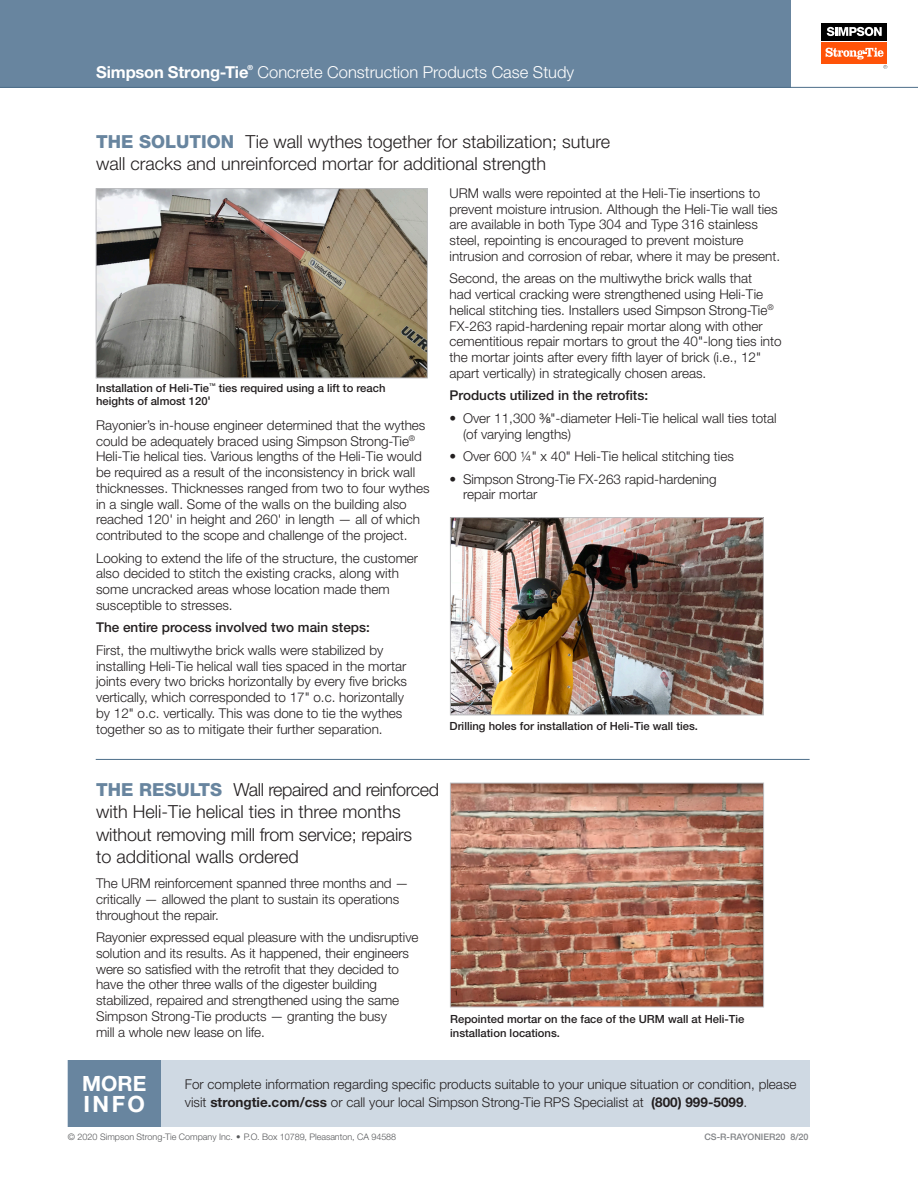
<style>
.page{position:relative;width:918px;height:1188px;background:#fff}
.page>*{position:absolute;margin:0;border:0;box-sizing:border-box;transform-origin:0 0}
.t1{font:700 22.5px "Helvetica Neue LT Std";color:#fff}
.t2{font:700 21px "Helvetica Neue LT Std";color:#fff}
.t3{font:300 18px/22.5px "Helvetica Neue LT Std";color:#231f20}
.t4{font:300 16.5px "Helvetica Neue LT Std";color:#fff}
.t5{font:700 16.5px "Helvetica Neue LT Std";letter-spacing:-.01em;color:#fff}
.paragraph_body_9_11{font:300 13.5px/15.8px "Helvetica Neue LT Std";color:#231f20}
.paragraph_body_9_11-2{font:500 13.5px "Helvetica Neue LT Std";color:#231f20}
.t6{font:500 11.25px/13.5px "Helvetica Neue LT Std";color:#231f20}
.copyright{font:300 9px "Helvetica Neue LT Std";color:#57585a}
.t7{font:500 9px "Helvetica Neue LT Std";color:#808285}
.t8{font:700 7.05px "Helvetica Neue LT Std";color:#fff}
.s1{font-weight:800;color:#68859f}
.s2{font-size:12px}
.s3{font-family:"Helvetica LT Std Fractions";font-weight:400}
.s4{font-weight:700}
</style>
<div class="page">
<div style="left:822px;top:42px;width:65px;height:22px;background:#ff5308"></div>
<div style="left:822px;top:23px;width:65px;height:17px;background:#000"></div>
<svg style="left:827px;top:27px;width:55px;height:9px"></svg>
<svg style="left:826px;top:48px;width:58px;height:11px"></svg>
<svg style="left:883px;top:65px;width:4px;height:4px"></svg>
<div style="left:0;top:0;width:791px;height:88px;background:#68859f"></div>
<hr style="left:0;top:87px;width:918px;height:1px;background:#4d6e89">
<img style="left:98px;top:190px;width:328px;height:186px">
<div style="left:96px;top:188px;width:332px;height:190px;border:1px solid #bcbdc0"></div>
<div style="left:68px;top:1060px;width:742px;height:66px;background:#cfd9e3"></div>
<div style="left:68px;top:1060px;width:93px;height:66px;background:#68859f"></div>
<hr style="left:96px;top:759px;width:714px;height:1px;background:#4d6e89">
<img style="left:452px;top:519px;width:310px;height:194px">
<div style="left:450px;top:517px;width:314px;height:198px;border:1px solid #bcbdc0"></div>
<img style="left:452px;top:785px;width:310px;height:220px">
<div style="left:450px;top:783px;width:314px;height:224px;border:1px solid #bcbdc0"></div>
<p class="t5" style="left:96px;top:61px;width:154px">Simpson Strong-Tie</p>
<p class="t8" style="left:247px;top:63px;width:7px">®</p>
<p class="t4" style="left:258px;top:62px;width:318px">Concrete Construction Products Case Study</p>
<p class="t3" style="left:96px;top:130px;width:516px"><span class="s1">THE SOLUTION</span> Tie wall wythes together for stabilization; suture wall cracks and unreinforced mortar for additional strength</p>
<p class="t6" style="left:96px;top:381px;width:291px">Installation of Heli-Tie<sup>™</sup> ties required using a lift to reach heights of almost 120<span class="s2">'</span></p>
<p class="paragraph_body_9_11" style="left:96px;top:417px;width:335px">Rayonier’s in-house engineer determined that the wythes could be adequately braced using Simpson Strong-Tie<sup>® </sup>Heli-Tie helical ties. Various lengths of the Heli-Tie would be required as a result of the inconsistency in brick wall thicknesses. Thicknesses ranged from two to four wythes in a single wall. Some of the walls on the building also reached 120' in height and 260' in length — all of which contributed to the scope and challenge of the project.</p>
<p class="paragraph_body_9_11" style="left:96px;top:550px;width:324px">Looking to extend the life of the structure, the customer also decided to stitch the existing cracks, along with some uncracked areas whose location made them susceptible to stresses.</p>
<p class="paragraph_body_9_11-2" style="left:96px;top:619px;width:275px">The entire process involved two main steps:</p>
<p class="paragraph_body_9_11" style="left:96px;top:642px;width:312px">First, the multiwythe brick walls were stabilized by installing Heli-Tie helical wall ties spaced in the mortar joints every two bricks horizontally by every five bricks vertically, which corresponded to 17" o.c. horizontally by 12" o.c. vertically. This was done to tie the wythes together so as to mitigate their further separation.</p>
<p class="paragraph_body_9_11" style="left:450px;top:185px;width:332px">URM walls were repointed at the Heli-Tie insertions to prevent moisture intrusion. Although the Heli-Tie wall ties are available in both Type 304 and Type 316 stainless steel, repointing is encouraged to prevent moisture intrusion and corrosion of rebar, where it may be present.</p>
<p class="paragraph_body_9_11" style="left:450px;top:270px;width:334px">Second, the areas on the multiwythe brick walls that<br>had vertical cracking were strengthened using Heli-Tie helical stitching ties. Installers used Simpson Strong-Tie<sup>® </sup>FX-263 rapid-hardening repair mortar along with other cementitious repair mortars to grout the 40"-long ties into the mortar joints after every fifth layer of brick (i.e., 12" apart vertically) in strategically chosen areas.</p>
<p class="paragraph_body_9_11-2" style="left:450px;top:388px;width:200px">Products utilized in the retrofits:</p>
<p class="paragraph_body_9_11" style="left:463px;top:410px;width:315px;text-indent:-14px">• Over 11,300 <span class="s3">⅜</span>"-diameter Heli-Tie helical wall ties total (of varying lengths)</p>
<p class="paragraph_body_9_11" style="left:450px;top:448px;width:286px">• Over 600 ¼" x 40" Heli-Tie helical stitching ties</p>
<p class="paragraph_body_9_11" style="left:463px;top:471px;width:255px;text-indent:-14px">• Simpson Strong-Tie FX-263 rapid-hardening repair mortar</p>
<p class="t6" style="left:450px;top:719px;width:250px">Drilling holes for installation of Heli-Tie wall ties.</p>
<p class="t3" style="left:96px;top:778px;width:345px"><span class="s1">THE RESULTS</span> Wall repaired and reinforced with Heli-Tie helical ties in three months without removing mill from service; repairs<br>to additional walls ordered</p>
<p class="paragraph_body_9_11" style="left:96px;top:875px;width:314px">The URM reinforcement spanned three months and — critically — allowed the plant to sustain its operations throughout the repair.</p>
<p class="paragraph_body_9_11" style="left:96px;top:929px;width:324px">Rayonier expressed equal pleasure with the undisruptive solution and its results. As it happened, their engineers were so satisfied with the retrofit that they decided to have the other three walls of the digester building stabilized, repaired and strengthened using the same Simpson Strong-Tie products — granting the busy<br>mill a whole new lease on life.</p>
<p class="t6" style="left:450px;top:1012px;width:296px">Repointed mortar on the face of the URM wall at Heli-Tie installation locations.</p>
<p class="t2" style="left:82px;top:1071px;width:66px">MORE</p>
<p class="t1" style="left:84px;top:1090px;width:63px">INFO</p>
<p class="paragraph_body_9_11" style="left:185px;top:1075px;width:613px;line-height:18px">For complete information regarding specific products suitable to your unique situation or condition, please visit <span class="s4">strongtie.com/css</span> or call your local Simpson Strong-Tie RPS Specialist at <span class="s4">(800) 999-5099</span>.</p>
<p class="copyright" style="left:68px;top:1132px;width:330px">© 2020 Simpson Strong-Tie Company Inc. • P.O. Box 10789, Pleasanton, CA 94588</p>
<p class="t7" style="left:704px;top:1132px;width:106px">CS-R-RAYONIER20 8/20</p>
</div>
